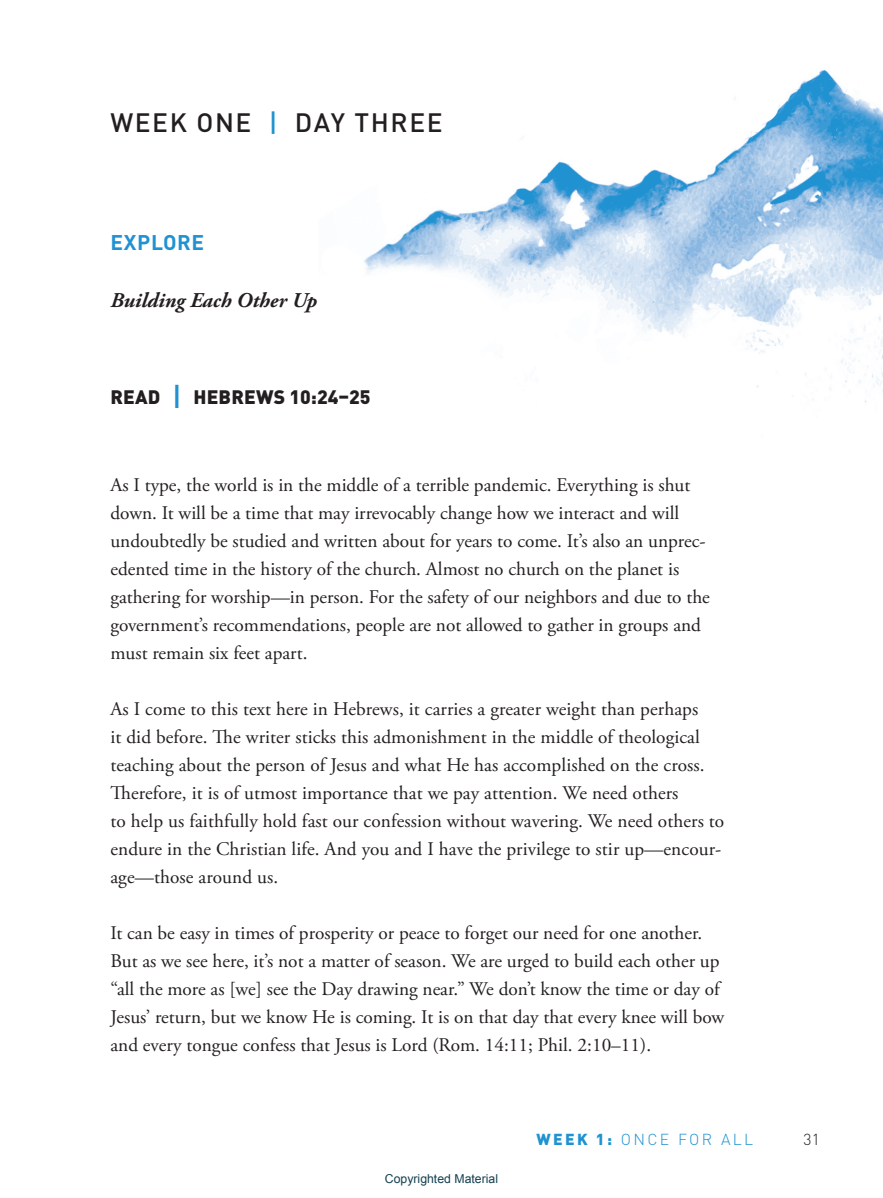
<style>
.page{position:relative;width:883px;height:1198px;background:#fff}
.page>*{position:absolute;margin:0;border:0;box-sizing:border-box;transform-origin:0 0}
.t1{font:500 26.25px "DIN";letter-spacing:.06em;color:#231f20}
.t2{font:italic 700 21px "Adobe Garamond Pro";color:#231f20}
.t3{font:700 21px "DINOT";letter-spacing:.03em;color:#2092d1}
.t4{font:19.25px/28px "Adobe Garamond Pro";color:#231f20}
.t5{font:900 19.25px "DINOT";letter-spacing:.01em;color:#231f20}
.t6{font:300 15.75px "DIN";letter-spacing:.15em;color:#2092d1}
.t7{font:300 15.75px "DIN";color:#231f20}
.t8{font:12.25px "Arial";color:#14404f}
.s1{font-family:"DINOT";color:#2092d1}
.s2{font-size:26.95px;color:#2092d1}
.s3{font-family:"DINOT";font-weight:900}
</style>
<div class="page">
<img style="left:364px;top:69px;width:518px;height:334px">
<h1 class="t1" style="left:110px;top:106px;width:333px">WEEK ONE <span class="s1">|</span> DAY THREE</h1>
<p class="t3" style="left:110px;top:229px;width:95px">EXPLORE</p>
<p class="t2" style="left:110px;top:288px;width:208px">Building Each Other Up</p>
<p class="t5" style="left:110px;top:384px;width:261px">READ <span class="s2">|</span> HEBREWS 10:24–25</p>
<p class="t4" style="left:110px;top:471px;width:600px">As I type, the world is in the middle of a terrible pandemic. Everything is shut down. It will be a time that may irrevocably change how we interact and will undoubtedly be studied and written about for years to come. It’s also an unprec&shy;edented time in the history of the church. Almost no church on the planet is gathering for worship—in person. For the safety of our neighbors and due to the government’s recommendations, people are not allowed to gather in groups and must remain six feet apart.</p>
<p class="t4" style="left:110px;top:695px;width:615px">As I come to this text here in Hebrews, it carries a greater weight than perhaps<br>it did before. The writer sticks this admonishment in the middle of theological teaching about the person of Jesus and what He has accomplished on the cross.<br>Therefore, it is of utmost importance that we pay attention. We need others<br>to help us faithfully hold fast our confession without wavering. We need others to endure in the Christian life. And you and I have the privilege to stir up—encour&shy;age—those around us.</p>
<p class="t4" style="left:110px;top:919px;width:615px">It can be easy in times of prosperity or peace to forget our need for one another.<br>But as we see here, it’s not a matter of season. We are urged to build each other up “all the more as [we] see the Day drawing near.” We don’t know the time or day of Jesus’ return, but we know He is coming. It is on that day that every knee will bow and every tongue confess that Jesus is Lord (Rom. 14:11; Phil. 2:10–11).</p>
<p class="t8" style="left:385px;top:1170px;width:115px">Copyrighted Material</p>
<p class="t6" style="left:536px;top:1128px;width:218px"><span class="s3">WEEK 1:</span> ONCE FOR ALL</p>
<p class="t7" style="left:803px;top:1128px;width:18px">31</p>
</div>
